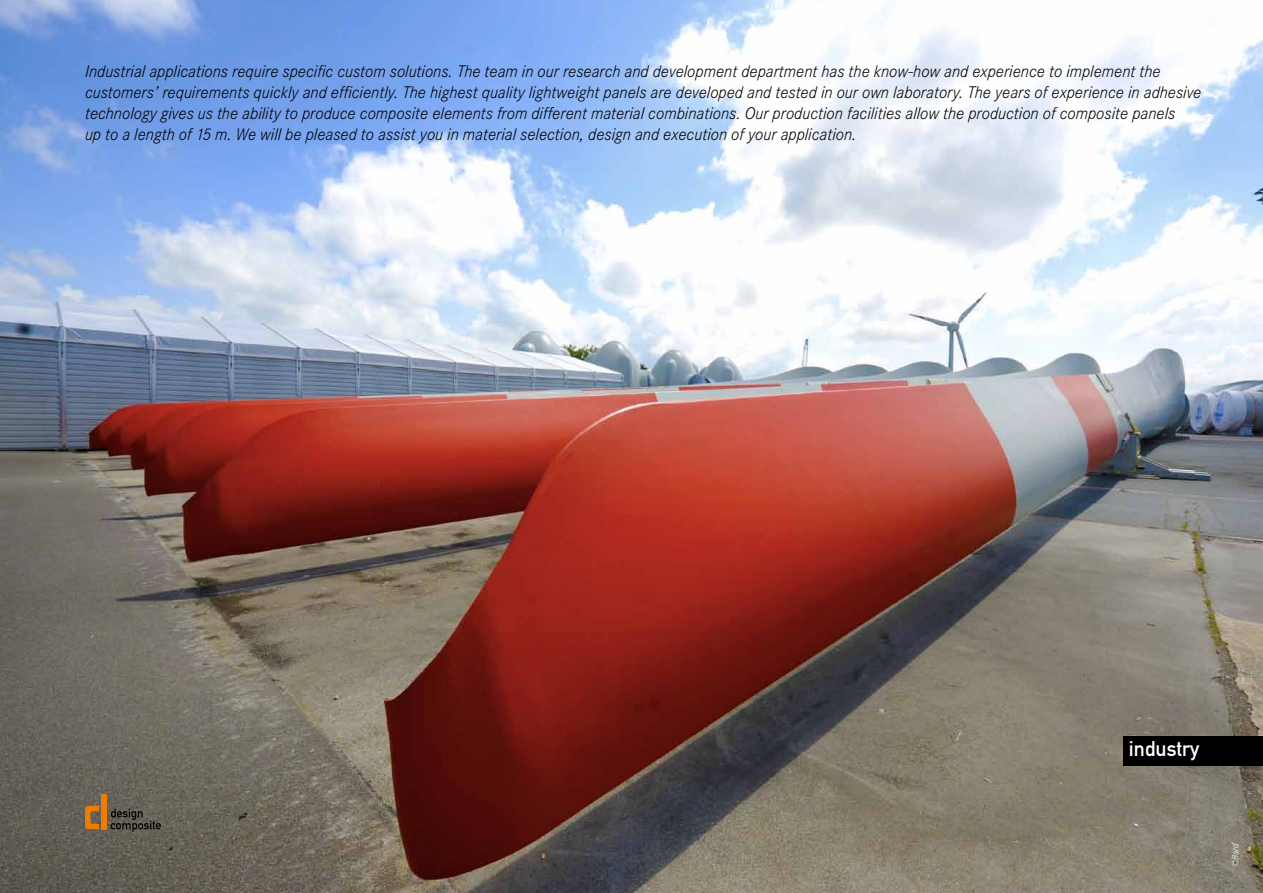
<style>
.page{position:relative;width:1263px;height:893px;background:#fff}
.page>*{position:absolute;margin:0;border:0;box-sizing:border-box;transform-origin:0 0}
.t1{font:21px "DIN Mittelschrift";color:#fff}
.t2{font:italic 300 16.5px/21px "Corporate SBQ";color:#000}
.t3{font:italic 300 9px "Corporate SBQ";color:#fff}
</style>
<div class="page">
<img style="left:0;top:0;width:1263px;height:893px">
<div style="left:1124px;top:736px;width:139px;height:29px;background:#000"></div>
<div style="left:101px;top:794px;width:5px;height:35px;background:#ef7c00"></div>
<svg style="left:111px;top:809px;width:50px;height:23px"></svg>
<svg style="left:85px;top:806px;width:14px;height:23px"></svg>
<p class="t2" style="left:85px;top:61px;width:1118px">Industrial applications require specific custom solutions. The team in our research and development department has the know-how and experience to implement the customers’ requirements quickly and efficiently. The highest quality lightweight panels are developed and tested in our own laboratory. The years of experience in adhesive technology gives us the ability to produce composite elements from different material combinations. Our production facilities allow the production of composite panels<br>up to a length of 15 m. We will be pleased to assist you in material selection, design and execution of your application.</p>
<p class="t1" style="left:1129px;top:736px;width:72px">industry</p>
<p class="t3" style="left:1230px;top:867px;width:26px;rotate:-90deg">©Bard</p>
</div>
